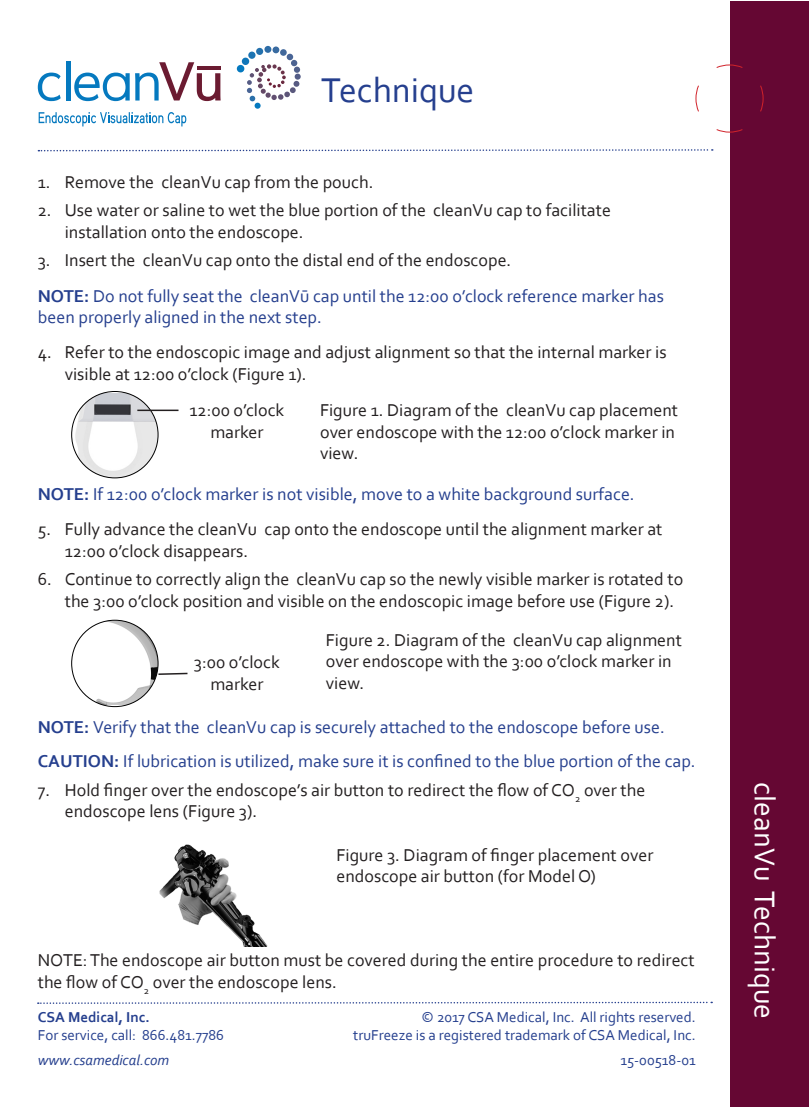
<style>
.page{position:relative;width:810px;height:1107px;background:#fff}
.page>*{position:absolute;margin:0;border:0;box-sizing:border-box;transform-origin:0 0}
.t1{font:36px "Corbel";color:#253f8e}
.t2{font:30px "Corbel";color:#fff}
.t3{font:18px/21.6px "Corbel";color:#231f20}
.t4{font:18px/21.6px "Corbel";color:#253f8e}
.t5{font:15px "Corbel";color:#253f8e}
.t6{font:italic 15px "Corbel";color:#253f8e}
.t7{font:700 15px "Corbel";color:#253f8e}
.s1{font-weight:700}
</style>
<div class="page">
<div style="left:730px;top:1px;width:79px;height:1105px;background:#650733"></div>
<svg style="left:696px;top:65px;width:67px;height:67px"></svg>
<div style="left:242px;top:58px;width:7px;height:7px;background:#1076b9;border-radius:50%"></div>
<div style="left:237px;top:65px;width:7px;height:7px;background:#0579bf;border-radius:50%"></div>
<svg style="left:247px;top:47px;width:54px;height:62px"></svg>
<svg style="left:39px;top:112px;width:147px;height:14px"></svg>
<svg style="left:38px;top:73px;width:23px;height:28px"></svg>
<hr style="left:66px;top:61px;width:4px;height:40px;background:#0579bf">
<svg style="left:74px;top:62px;width:147px;height:39px"></svg>
<hr style="left:197px;top:66px;width:23px;height:4px;background:#6b1b31">
<img style="left:72px;top:393px;width:86px;height:85px">
<img style="left:72px;top:620px;width:86px;height:85px">
<hr style="left:137px;top:410px;width:42px;height:1px;background:#231f20">
<svg style="left:157px;top:672px;width:31px;height:4px"></svg>
<img style="left:159px;top:844px;width:109px;height:102px">
<svg style="left:38px;top:1001px;width:674px;height:3px"></svg>
<svg style="left:38px;top:149px;width:675px;height:3px"></svg>
<p class="t1" style="left:321px;top:68px;width:155px">Technique</p>
<p class="t3" style="left:38px;top:171px;width:337px">1. Remove the cleanVu cap from the pouch.</p>
<p class="t3" style="left:65px;top:199px;width:548px;text-indent:-27px">2. Use water or saline to wet the blue portion of the cleanVu cap to facilitate installation onto the endoscope.</p>
<p class="t3" style="left:38px;top:249px;width:475px">3. Insert the cleanVu cap onto the distal end of the endoscope.</p>
<p class="t4" style="left:38px;top:284px;width:628px"><span class="s1">NOTE:</span> Do not fully seat the cleanVū cap until the 12:00 o’clock reference marker has been properly aligned in the next step.</p>
<p class="t3" style="left:65px;top:341px;width:603px;text-indent:-27px">4. Refer to the endoscopic image and adjust alignment so that the internal marker is visible at 12:00 o’clock (Figure 1).</p>
<p class="t3" style="left:189px;top:399px;width:96px;text-align:center">12:00 o’clock marker</p>
<p class="t3" style="left:320px;top:399px;width:360px">Figure 1. Diagram of the cleanVu cap placement over endoscope with the 12:00 o’clock marker in view.</p>
<p class="t4" style="left:38px;top:483px;width:598px"><span class="s1">NOTE:</span> If 12:00 o’clock marker is not visible, move to a white background surface.</p>
<p class="t3" style="left:65px;top:518px;width:599px;text-indent:-27px">5. Fully advance the cleanVu cap onto the endoscope until the alignment marker at<br>12:00 o’clock disappears.</p>
<p class="t3" style="left:65px;top:568px;width:620px;text-indent:-27px">6. Continue to correctly align the cleanVu cap so the newly visible marker is rotated to the 3:00 o’clock position and visible on the endoscopic image before use (Figure 2).</p>
<p class="t3" style="left:194px;top:651px;width:87px;text-align:center">3:00 o’clock marker</p>
<p class="t3" style="left:326px;top:628px;width:358px">Figure 2. Diagram of the cleanVu cap alignment over endoscope with the 3:00 o’clock marker in view.</p>
<p class="t4" style="left:38px;top:716px;width:629px"><span class="s1">NOTE:</span> Verify that the cleanVu cap is securely attached to the endoscope before use.</p>
<p class="t4" style="left:38px;top:750px;width:659px"><span class="s1">CAUTION:</span> If lubrication is utilized, make sure it is confined to the blue portion of the cap.</p>
<p class="t3" style="left:65px;top:779px;width:582px;text-indent:-27px">7. Hold finger over the endoscope’s air button to redirect the flow of CO<sub>2</sub> over the endoscope lens (Figure 3).</p>
<p class="t3" style="left:336px;top:844px;width:318px">Figure 3. Diagram of finger placement over endoscope air button (for Model O)</p>
<p class="t3" style="left:38px;top:949px;width:658px">NOTE: The endoscope air button must be covered during the entire procedure to redirect the flow of CO<sub>2</sub> over the endoscope lens.</p>
<p class="t7" style="left:38px;top:1008px;width:113px">CSA Medical, Inc.</p>
<p class="t5" style="left:38px;top:1026px;width:188px">For service, call: 866.481.7786</p>
<p class="t6" style="left:38px;top:1050px;width:133px">www.csamedical.com</p>
<p class="t5" style="left:422px;top:1008px;width:276px">© 2017 CSA Medical, Inc. All rights reserved.</p>
<p class="t5" style="left:353px;top:1026px;width:344px">truFreeze is a registered trademark of CSA Medical, Inc.</p>
<p class="t5" style="left:620px;top:1050px;width:77px">15-00518-01</p>
<p class="t2" style="left:783px;top:782px;width:238px;rotate:90deg">cleanVu Technique</p>
</div>
